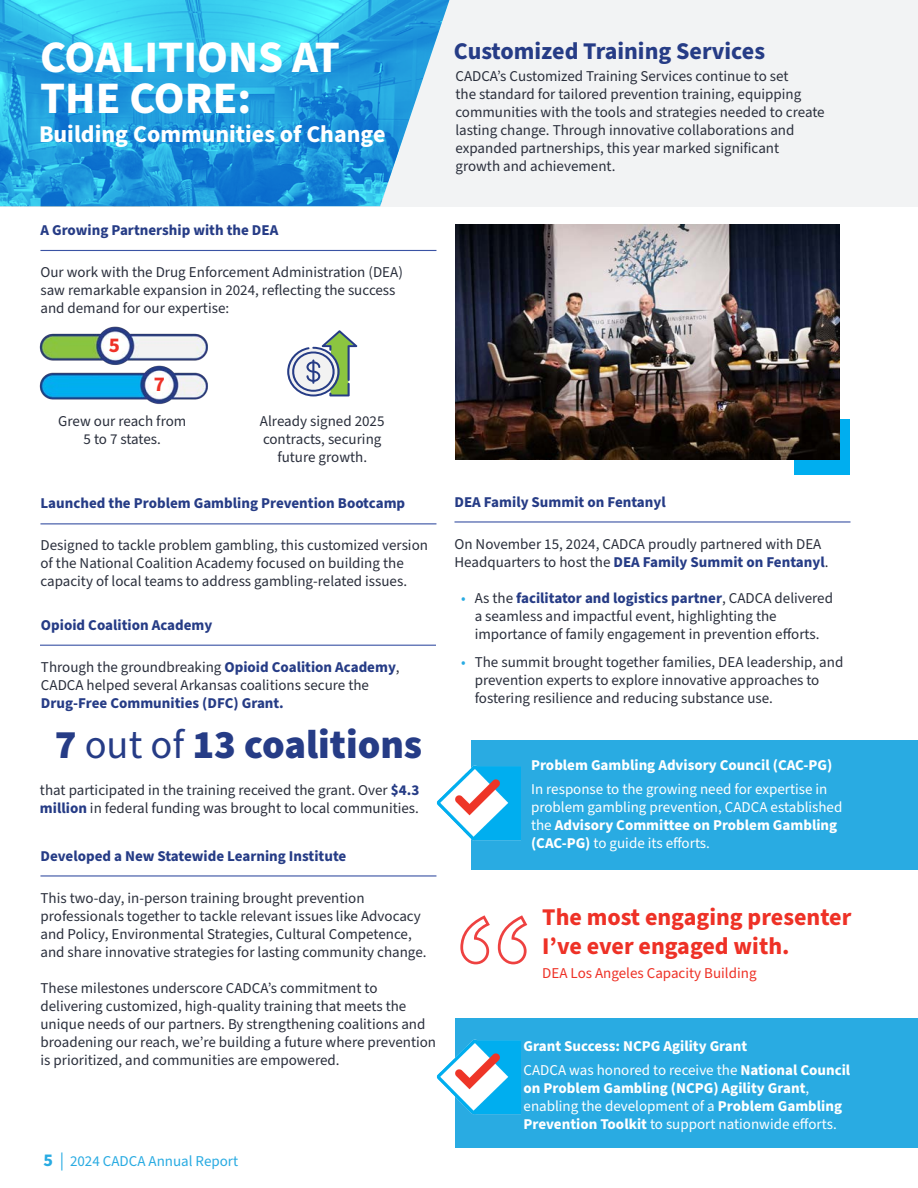
<style>
.page{position:relative;width:918px;height:1188px;background:#fff}
.page>*{position:absolute;margin:0;border:0;box-sizing:border-box;transform-origin:0 0}
.t1{font:700 45px "Source Sans Pro";color:#fff}
.t2{font:900 40.5px "Source Sans Pro";color:#263c86}
.t3{font:700 24px/28.8px "Source Sans Pro";color:#ee3126}
.t4{font:700 24px "Source Sans Pro";color:#fff}
.t5{font:700 24px "Source Sans Pro";color:#263c86}
.t6{font:700 21px "Source Sans Pro";color:#ee3126}
.t7{font:15px/18px "Source Sans Pro";color:#2a2f3c}
.t8{font:700 15px/18px "Source Sans Pro";color:#fff}
.t9{font:700 15px "Source Sans Pro";color:#263c86}
.t10{font:15px/18px "Source Sans Pro";color:#fff}
.t11{font:15px "Source Sans Pro";color:#ee3126}
.t12{font:15px "Source Sans Pro";color:#29abe2}
.s1{font-weight:700;color:#263c86}
.s2{font-weight:400}
.s3{font-weight:700;font-size:18px}
.s4{font-size:18px}
.s5{color:#29abe2}
.s6{font-weight:700}
</style>
<div class="page">
<svg style="left:460px;top:915px;width:30px;height:49px"></svg>
<svg style="left:498px;top:915px;width:29px;height:49px"></svg>
<div style="left:795px;top:419px;width:55px;height:55px;background:#00aeef"></div>
<hr style="left:917px;top:206px;width:1px;height:942px;background:#263c86">
<img style="left:456px;top:225px;width:383px;height:235px">
<img style="left:39px;top:326px;width:169px;height:39px">
<img style="left:39px;top:365px;width:169px;height:39px">
<svg style="left:287px;top:330px;width:70px;height:66px"></svg>
<div style="left:151px;top:0;width:767px;height:206px;background:#f2f3f4"></div>
<img style="left:0;top:0;width:449px;height:206px">
<div style="left:455px;top:1018px;width:463px;height:130px;background:#29abe2"></div>
<img style="left:436px;top:1039px;width:84px;height:76px">
<div style="left:472px;top:740px;width:446px;height:130px;background:#29abe2"></div>
<img style="left:436px;top:756px;width:84px;height:98px">
<hr style="left:40px;top:250px;width:396px;height:1px;background:#3a53a4">
<hr style="left:454px;top:521px;width:396px;height:2px;background:#3a53a4">
<hr style="left:40px;top:645px;width:396px;height:1px;background:#3a53a4">
<hr style="left:40px;top:523px;width:396px;height:1px;background:#3a53a4">
<hr style="left:40px;top:875px;width:396px;height:2px;background:#3a53a4">
<p class="t1" style="left:40px;top:26px;width:301px">COALITIONS AT</p>
<p class="t1" style="left:40px;top:67px;width:213px">THE CORE:</p>
<p class="t4" style="left:39px;top:117px;width:348px">Building Communities of Change</p>
<p class="t9" style="left:40px;top:220px;width:239px">A Growing Partnership with the DEA</p>
<p class="t7" style="left:40px;top:264px;width:364px">Our work with the Drug Enforcement Administration (DEA) saw remarkable expansion in 2024, reflecting the success and demand for our expertise:</p>
<p class="t6" style="left:109px;top:331px;width:13px">5</p>
<p class="t6" style="left:154px;top:370px;width:13px">7</p>
<p class="t7" style="left:58px;top:412px;width:129px;text-align:center">Grew our reach from<br>5 to 7 states.</p>
<p class="t7" style="left:260px;top:412px;width:126px;text-align:center">Already signed 2025 contracts, securing future growth.</p>
<p class="t9" style="left:40px;top:493px;width:366px">Launched the Problem Gambling Prevention Bootcamp</p>
<p class="t7" style="left:40px;top:537px;width:389px">Designed to tackle problem gambling, this customized version of the National Coalition Academy focused on building the capacity of local teams to address gambling-related issues.</p>
<p class="t9" style="left:41px;top:614px;width:173px">Opioid Coalition Academy</p>
<p class="t7" style="left:41px;top:658px;width:360px">Through the groundbreaking <span class="s1">Opioid Coalition Academy</span>,<br>CADCA helped several Arkansas coalitions secure the<br><span class="s1">Drug-Free Communities (DFC) Grant.</span></p>
<p class="t2" style="left:55px;top:717px;width:369px">7 <span class="s2">out of</span> 13 coalitions</p>
<p class="t7" style="left:40px;top:781px;width:381px">that participated in the training received the grant. Over <span class="s1">$4.3 million</span> in federal funding was brought to local communities.</p>
<p class="t9" style="left:41px;top:846px;width:307px">Developed a New Statewide Learning Institute</p>
<p class="t7" style="left:41px;top:889px;width:388px">This two-day, in-person training brought prevention professionals together to tackle relevant issues like Advocacy and Policy, Environmental Strategies, Cultural Competence, and share innovative strategies for lasting community change.</p>
<p class="t7" style="left:41px;top:979px;width:397px">These milestones underscore CADCA’s commitment to delivering customized, high-quality training that meets the unique needs of our partners. By strengthening coalitions and broadening our reach, we’re building a future where prevention is prioritized, and communities are empowered.</p>
<p class="t12" style="left:44px;top:1151px;width:196px"><span class="s3">5</span> <span class="s4">|</span> 2024 CADCA Annual Report</p>
<p class="t5" style="left:454px;top:35px;width:313px">Customized Training Services</p>
<p class="t7" style="left:455px;top:68px;width:371px">CADCA’s Customized Training Services continue to set<br>the standard for tailored prevention training, equipping communities with the tools and strategies needed to create lasting change. Through innovative collaborations and expanded partnerships, this year marked significant growth and achievement.</p>
<p class="t9" style="left:455px;top:491px;width:213px">DEA Family Summit on Fentanyl</p>
<p class="t7" style="left:455px;top:535px;width:376px">On November 15, 2024, CADCA proudly partnered with DEA<br>Headquarters to host the <span class="s1">DEA Family Summit on Fentanyl</span>.</p>
<p class="t7" style="left:475px;top:589px;width:360px;text-indent:-14px"><span class="s5">•</span> As the <span class="s1">facilitator and logistics partner</span>, CADCA delivered a seamless and impactful event, highlighting the importance of family engagement in prevention efforts.</p>
<p class="t7" style="left:475px;top:654px;width:370px;text-indent:-14px"><span class="s5">•</span> The summit brought together families, DEA leadership, and prevention experts to explore innovative approaches to fostering resilience and reducing substance use.</p>
<p class="t8" style="left:531px;top:756px;width:303px">Problem Gambling Advisory Council (CAC-PG)</p>
<p class="t10" style="left:531px;top:781px;width:313px">In response to the growing need for expertise in problem gambling prevention, CADCA established the <span class="s6">Advisory Committee on Problem Gambling (CAC-PG)</span> to guide its efforts.</p>
<p class="t3" style="left:542px;top:903px;width:311px">The most engaging presenter<br>I’ve ever engaged with.</p>
<p class="t11" style="left:542px;top:963px;width:216px">DEA Los Angeles Capacity Building</p>
<p class="t8" style="left:524px;top:1037px;width:225px">Grant Success: NCPG Agility Grant</p>
<p class="t8" style="left:524px;top:1061px;width:328px"><span class="s2">CADCA was honored to receive the</span> National Council on Problem Gambling (NCPG) Agility Grant<span class="s2">, enabling the development of a</span> Problem Gambling Prevention Toolkit <span class="s2">to support nationwide efforts.</span></p>
</div>
